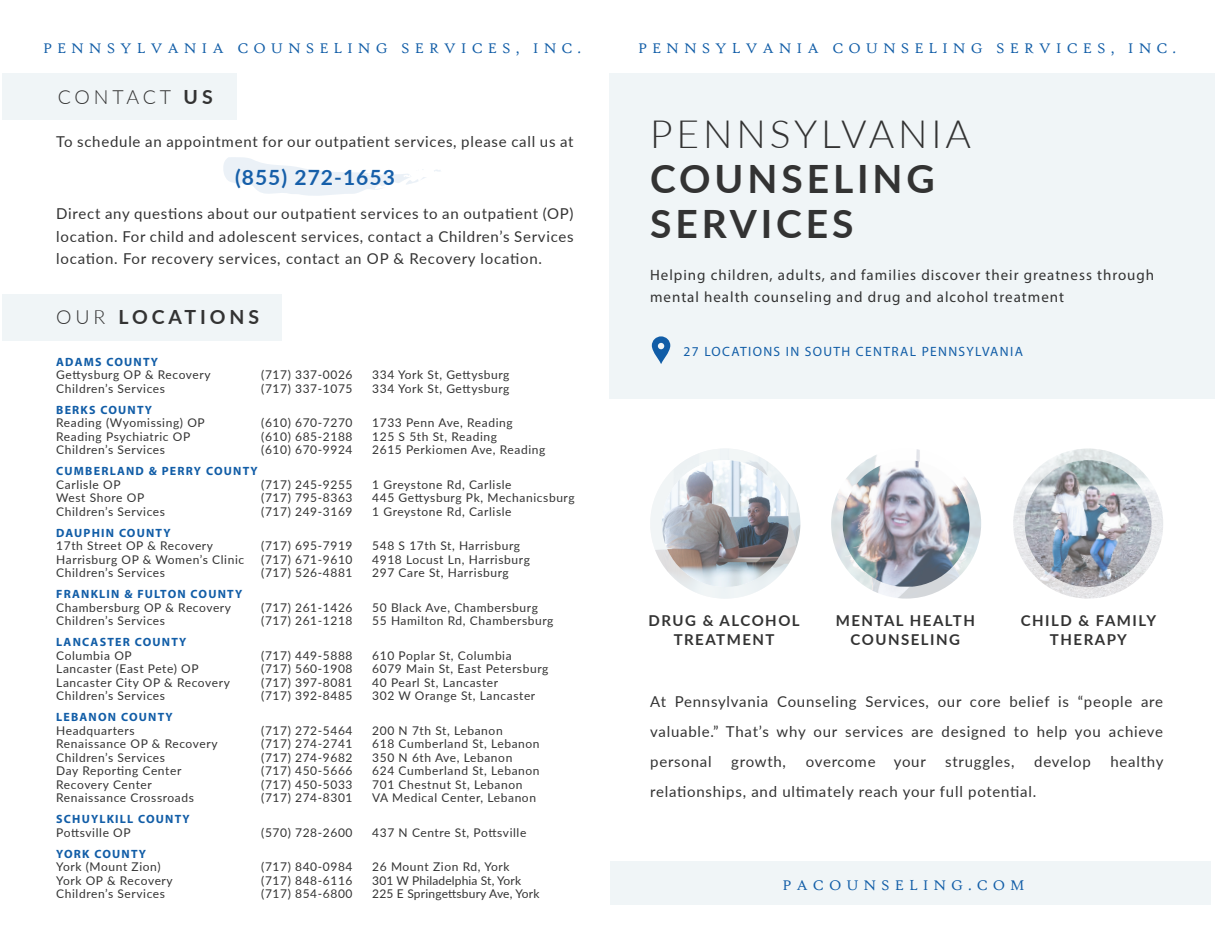
<style>
.page{position:relative;width:1215px;height:945px;background:#fff}
.page>*{position:absolute;margin:0;border:0;box-sizing:border-box;transform-origin:0 0}
.t1{font:700 39px/45px "Lato";letter-spacing:.1em;color:#333}
.t2{font:300 39px "Lato";letter-spacing:.1em;color:#333}
.t3{font:700 21px "Lato";letter-spacing:.05em;color:#165fa9}
.t4{font:700 19.5px "Lato";letter-spacing:.2em;color:#333}
.t5{font:300 19.5px "Lato";letter-spacing:.195em;color:#333}
.t6{font:15px/30px "Lato";letter-spacing:.05em;color:#333;text-align:justify}
.t7{font:15px/22.5px "Myriad Pro";letter-spacing:.065em;color:#333}
.t8{font:15px "High Tower Text";letter-spacing:.33em;color:#115da7}
.t9{font:700 15px/19.5px "Lato";letter-spacing:.1em;color:#333;text-align:center}
.t10{font:13.5px "Myriad Pro";letter-spacing:.1em;color:#115da7}
.t11{font:12px "Lato";letter-spacing:.05em;color:#333}
.t12{font:700 12px "Myriad Pro";letter-spacing:.1em;color:#115da7}
.t13{font:12px "Lato";letter-spacing:.015em;color:#333}
.t14{font:12px "Lato";letter-spacing:.01em;color:#333}
.s1{font-weight:700}
.s2{font-weight:300}
</style>
<div class="page">
<svg style="left:223px;top:157px;width:203px;height:39px"></svg>
<img style="left:650px;top:449px;width:151px;height:150px">
<div style="left:610px;top:73px;width:605px;height:325px;background:#f0f5f7"></div>
<div style="left:610px;top:861px;width:600px;height:44px;background:#f0f5f7"></div>
<div style="left:2px;top:73px;width:235px;height:46px;background:#f0f5f7"></div>
<img style="left:660px;top:460px;width:130px;height:129px">
<svg style="left:652px;top:336px;width:18px;height:28px"></svg>
<img style="left:1013px;top:449px;width:150px;height:150px">
<img style="left:831px;top:449px;width:150px;height:150px">
<div style="left:2px;top:294px;width:280px;height:46px;background:#f0f5f7"></div>
<p class="t8" style="left:43px;top:40px;width:539px">PENNSYLVANIA COUNSELING SERVICES, INC.</p>
<p class="t8" style="left:638px;top:40px;width:539px">PENNSYLVANIA COUNSELING SERVICES, INC.</p>
<h3 class="t5" style="left:58px;top:84px;width:156px">CONTACT <span class="s1">US</span></h3>
<p class="t6" style="left:56px;top:126px;width:519px">To schedule an appointment for our outpatient services, please call us at</p>
<h2 class="t3" style="left:235px;top:162px;width:161px">(855) 272-1653</h2>
<p class="t6" style="left:56px;top:202px;width:519px;line-height:22.5px">Direct any questions about our outpatient services to an outpatient (OP) location. For child and adolescent services, contact a Children’s Services location. For recovery services, contact an OP &amp; Recovery location.</p>
<h3 class="t4" style="left:56px;top:303px;width:204px"><span class="s2">OUR</span> LOCATIONS</h3>
<p class="t12" style="left:56px;top:354px;width:103px">ADAMS COUNTY</p>
<p class="t11" style="left:56px;top:367px;width:156px">Gettysburg OP &amp; Recovery</p>
<p class="t11" style="left:261px;top:367px;width:93px">(717) 337-0026</p>
<p class="t11" style="left:372px;top:367px;width:139px">334 York St, Gettysburg</p>
<p class="t11" style="left:56px;top:380px;width:110px">Children’s Services</p>
<p class="t11" style="left:261px;top:380px;width:93px">(717) 337-1075</p>
<p class="t11" style="left:372px;top:380px;width:139px">334 York St, Gettysburg</p>
<p class="t12" style="left:56px;top:402px;width:97px">BERKS COUNTY</p>
<p class="t11" style="left:56px;top:415px;width:150px">Reading (Wyomissing) OP</p>
<p class="t11" style="left:261px;top:415px;width:93px">(610) 670-7270</p>
<p class="t11" style="left:372px;top:415px;width:142px">1733 Penn Ave, Reading</p>
<p class="t11" style="left:56px;top:428px;width:136px">Reading Psychiatric OP</p>
<p class="t11" style="left:261px;top:428px;width:93px">(610) 685-2188</p>
<p class="t11" style="left:372px;top:428px;width:126px">125 S 5th St, Reading</p>
<p class="t11" style="left:56px;top:442px;width:110px">Children’s Services</p>
<p class="t11" style="left:261px;top:442px;width:93px">(610) 670-9924</p>
<p class="t11" style="left:372px;top:442px;width:175px">2615 Perkiomen Ave, Reading</p>
<p class="t12" style="left:56px;top:464px;width:203px">CUMBERLAND &amp; PERRY COUNTY</p>
<p class="t11" style="left:56px;top:476px;width:66px">Carlisle OP</p>
<p class="t11" style="left:261px;top:476px;width:93px">(717) 245-9255</p>
<p class="t11" style="left:372px;top:476px;width:141px">1 Greystone Rd, Carlisle</p>
<p class="t11" style="left:56px;top:490px;width:90px">West Shore OP</p>
<p class="t11" style="left:261px;top:490px;width:93px">(717) 795-8363</p>
<p class="t11" style="left:372px;top:490px;width:204px">445 Gettysburg Pk, Mechanicsburg</p>
<p class="t11" style="left:56px;top:503px;width:110px">Children’s Services</p>
<p class="t11" style="left:261px;top:503px;width:93px">(717) 249-3169</p>
<p class="t11" style="left:372px;top:503px;width:141px">1 Greystone Rd, Carlisle</p>
<p class="t12" style="left:56px;top:525px;width:116px">DAUPHIN COUNTY</p>
<p class="t11" style="left:56px;top:538px;width:158px">17th Street OP &amp; Recovery</p>
<p class="t11" style="left:261px;top:538px;width:93px">(717) 695-7919</p>
<p class="t11" style="left:372px;top:538px;width:149px">548 S 17th St, Harrisburg</p>
<p class="t11" style="left:56px;top:551px;width:189px">Harrisburg OP &amp; Women’s Clinic</p>
<p class="t11" style="left:261px;top:551px;width:93px">(717) 671-9610</p>
<p class="t11" style="left:372px;top:551px;width:159px">4918 Locust Ln, Harrisburg</p>
<p class="t11" style="left:56px;top:565px;width:110px">Children’s Services</p>
<p class="t11" style="left:261px;top:565px;width:93px">(717) 526-4881</p>
<p class="t11" style="left:372px;top:565px;width:138px">297 Care St, Harrisburg</p>
<p class="t12" style="left:56px;top:587px;width:188px">FRANKLIN &amp; FULTON COUNTY</p>
<p class="t11" style="left:56px;top:599px;width:176px">Chambersburg OP &amp; Recovery</p>
<p class="t11" style="left:261px;top:599px;width:93px">(717) 261-1426</p>
<p class="t11" style="left:372px;top:599px;width:167px">50 Black Ave, Chambersburg</p>
<p class="t11" style="left:56px;top:613px;width:110px">Children’s Services</p>
<p class="t11" style="left:261px;top:613px;width:93px">(717) 261-1218</p>
<p class="t11" style="left:372px;top:613px;width:183px">55 Hamilton Rd, Chambersburg</p>
<p class="t12" style="left:56px;top:635px;width:132px">LANCASTER COUNTY</p>
<p class="t11" style="left:56px;top:647px;width:77px">Columbia OP</p>
<p class="t11" style="left:261px;top:647px;width:93px">(717) 449-5888</p>
<p class="t11" style="left:372px;top:647px;width:141px">610 Poplar St, Columbia</p>
<p class="t11" style="left:56px;top:661px;width:144px">Lancaster (East Pete) OP</p>
<p class="t11" style="left:261px;top:661px;width:93px">(717) 560-1908</p>
<p class="t11" style="left:372px;top:661px;width:178px">6079 Main St, East Petersburg</p>
<p class="t11" style="left:56px;top:674px;width:175px">Lancaster City OP &amp; Recovery</p>
<p class="t11" style="left:261px;top:674px;width:93px">(717) 397-8081</p>
<p class="t11" style="left:372px;top:674px;width:128px">40 Pearl St, Lancaster</p>
<p class="t11" style="left:56px;top:688px;width:110px">Children’s Services</p>
<p class="t11" style="left:261px;top:688px;width:93px">(717) 392-8485</p>
<p class="t11" style="left:372px;top:688px;width:165px">302 W Orange St, Lancaster</p>
<p class="t12" style="left:56px;top:710px;width:118px">LEBANON COUNTY</p>
<p class="t11" style="left:56px;top:722px;width:80px">Headquarters</p>
<p class="t11" style="left:261px;top:722px;width:93px">(717) 272-5464</p>
<p class="t11" style="left:372px;top:722px;width:132px">200 N 7th St, Lebanon</p>
<p class="t11" style="left:56px;top:736px;width:163px">Renaissance OP &amp; Recovery</p>
<p class="t11" style="left:261px;top:736px;width:93px">(717) 274-2741</p>
<p class="t11" style="left:372px;top:736px;width:169px">618 Cumberland St, Lebanon</p>
<p class="t11" style="left:56px;top:749px;width:110px">Children’s Services</p>
<p class="t11" style="left:261px;top:749px;width:93px">(717) 274-9682</p>
<p class="t11" style="left:372px;top:749px;width:142px">350 N 6th Ave, Lebanon</p>
<p class="t11" style="left:56px;top:763px;width:127px">Day Reporting Center</p>
<p class="t11" style="left:261px;top:763px;width:93px">(717) 450-5666</p>
<p class="t11" style="left:372px;top:763px;width:169px">624 Cumberland St, Lebanon</p>
<p class="t11" style="left:56px;top:776px;width:97px">Recovery Center</p>
<p class="t11" style="left:261px;top:776px;width:93px">(717) 450-5033</p>
<p class="t11" style="left:372px;top:776px;width:152px">701 Chestnut St, Lebanon</p>
<p class="t11" style="left:56px;top:790px;width:139px">Renaissance Crossroads</p>
<p class="t11" style="left:261px;top:790px;width:93px">(717) 274-8301</p>
<p class="t11" style="left:372px;top:790px;width:165px">VA Medical Center, Lebanon</p>
<p class="t12" style="left:56px;top:812px;width:135px">SCHUYLKILL COUNTY</p>
<p class="t11" style="left:56px;top:824px;width:76px">Pottsville OP</p>
<p class="t11" style="left:261px;top:824px;width:93px">(570) 728-2600</p>
<p class="t11" style="left:372px;top:824px;width:156px">437 N Centre St, Pottsville</p>
<p class="t12" style="left:56px;top:846px;width:91px">YORK COUNTY</p>
<p class="t11" style="left:56px;top:859px;width:106px">York (Mount Zion)</p>
<p class="t11" style="left:261px;top:859px;width:93px">(717) 840-0984</p>
<p class="t11" style="left:372px;top:859px;width:139px">26 Mount Zion Rd, York</p>
<p class="t11" style="left:56px;top:872px;width:118px">York OP &amp; Recovery</p>
<p class="t11" style="left:261px;top:872px;width:93px">(717) 848-6116</p>
<p class="t14" style="left:372px;top:872px;width:150px">301 W Philadelphia St, York</p>
<p class="t11" style="left:56px;top:886px;width:110px">Children’s Services</p>
<p class="t11" style="left:261px;top:886px;width:93px">(717) 854-6800</p>
<p class="t13" style="left:372px;top:886px;width:169px">225 E Springettsbury Ave, York</p>
<h1 class="t2" style="left:650px;top:106px;width:323px">PENNSYLVANIA</h1>
<h1 class="t1" style="left:650px;top:154px;width:286px">COUNSELING<br>SERVICES</h1>
<p class="t7" style="left:650px;top:263px;width:506px">Helping children, adults, and families discover their greatness through mental health counseling and drug and alcohol treatment</p>
<p class="t10" style="left:684px;top:343px;width:341px">27 LOCATIONS IN SOUTH CENTRAL PENNSYLVANIA</p>
<p class="t9" style="left:649px;top:610px;width:153px">DRUG &amp; ALCOHOL<br>TREATMENT</p>
<p class="t9" style="left:836px;top:610px;width:141px">MENTAL HEALTH<br>COUNSELING</p>
<p class="t9" style="left:1021px;top:610px;width:137px">CHILD &amp; FAMILY<br>THERAPY</p>
<p class="t6" style="left:650px;top:686px;width:514px">At Pennsylvania Counseling Services, our core belief is “people are valuable.” That’s why our services are designed to help you achieve personal</p>
<p class="t6" style="left:731px;top:746px;width:56px">growth,</p>
<p class="t6" style="left:806px;top:746px;width:122px">overcome your</p>
<p class="t6" style="left:945px;top:746px;width:71px">struggles,</p>
<p class="t6" style="left:1034px;top:746px;width:58px">develop</p>
<p class="t6" style="left:1110px;top:746px;width:55px">healthy</p>
<p class="t6" style="left:650px;top:776px;width:388px">relationships, and ultimately reach your full potential.</p>
<p class="t8" style="left:783px;top:877px;width:244px">PACOUNSELING.COM</p>
</div>
